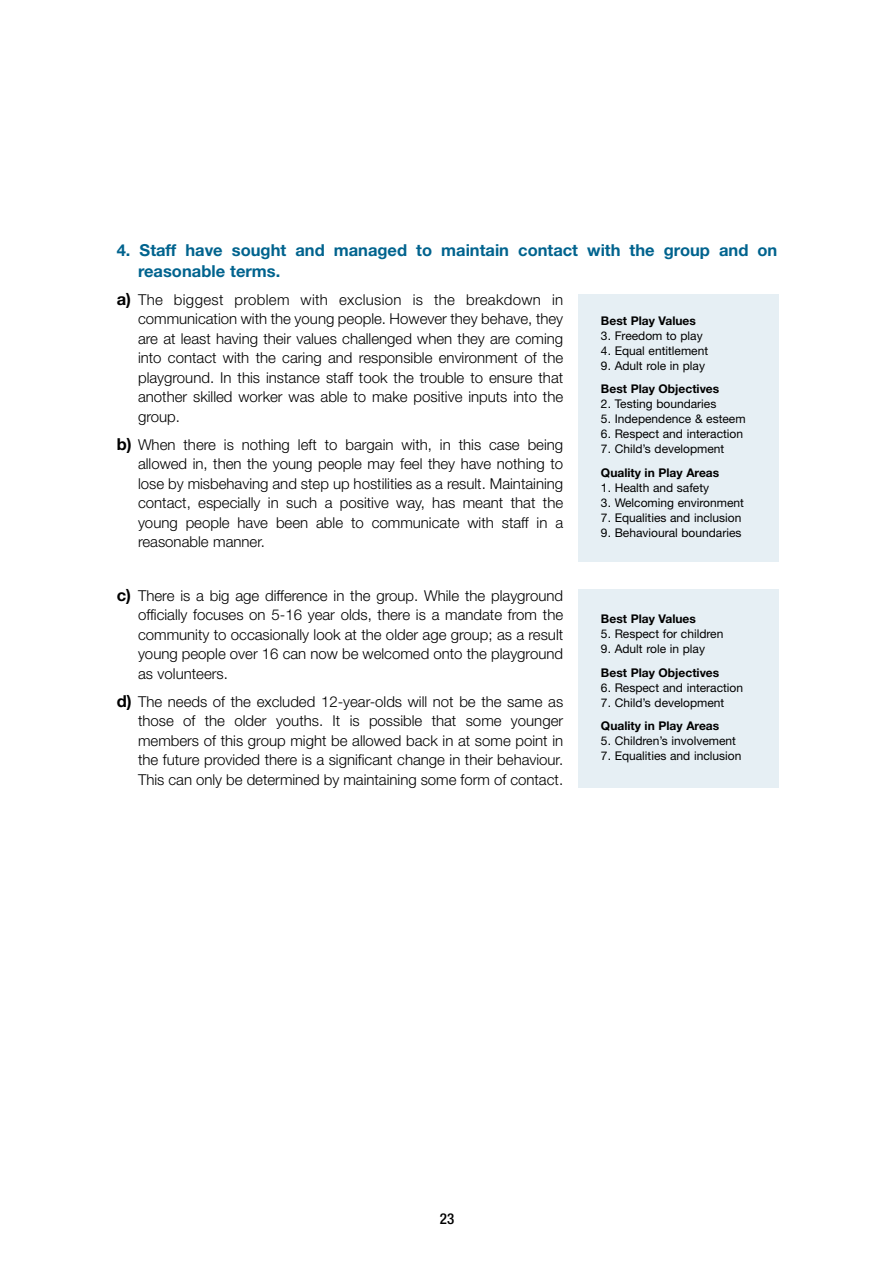
<style>
.page{position:relative;width:893px;height:1262px;background:#fff}
.page>*{position:absolute;margin:0;border:0;box-sizing:border-box;transform-origin:0 0}
.t1{font:700 16.5px/21px "Helvetica Neue";color:#00638e}
.t2{font:300 15px/19.5px "Helvetica Neue";color:#000;text-align:justify}
.t3{font:500 condensed 15px "Helvetica Neue";color:#000}
.t4{font:12px "Helvetica Neue";color:#000}
.t5{font:700 12px "Helvetica Neue";color:#000}
.s1{font-weight:700;font-size:16.5px}
</style>
<div class="page">
<div style="left:578px;top:293px;width:201px;height:268px;background:#e6eff4"></div>
<div style="left:578px;top:589px;width:201px;height:198px;background:#e6eff4"></div>
<p class="t1" style="left:138px;top:241px;width:641px;text-indent:-21px">4. Staff have sought and managed to maintain contact with the group and on reasonable terms.</p>
<p class="t2" style="left:138px;top:291px;width:426px;text-indent:-21px"><span class="s1">a)</span> The biggest problem with exclusion is the breakdown in communication with the young people. However they behave, they are at least having their values challenged when they are coming into contact with the caring and responsible environment of the playground. In this instance staff took the trouble to ensure that another skilled worker was able to make positive inputs into the group.</p>
<p class="t2" style="left:138px;top:436px;width:426px;text-indent:-21px"><span class="s1">b)</span> When there is nothing left to bargain with, in this case being allowed in, then the young people may feel they have nothing to lose by misbehaving and step up hostilities as a result. Maintaining contact, especially in such a positive way, has meant that the young people have been able to communicate with staff in a reasonable manner.</p>
<p class="t5" style="left:601px;top:316px;width:96px">Best Play Values</p>
<p class="t4" style="left:601px;top:331px;width:103px">3. Freedom to play</p>
<p class="t4" style="left:601px;top:346px;width:109px">4. Equal entitlement</p>
<p class="t4" style="left:601px;top:361px;width:106px">9. Adult role in play</p>
<p class="t5" style="left:601px;top:384px;width:120px">Best Play Objectives</p>
<p class="t4" style="left:601px;top:399px;width:117px">2. Testing boundaries</p>
<p class="t4" style="left:601px;top:414px;width:146px">5. Independence &amp; esteem</p>
<p class="t4" style="left:601px;top:429px;width:144px">6. Respect and interaction</p>
<p class="t4" style="left:601px;top:444px;width:125px">7. Child’s development</p>
<p class="t5" style="left:601px;top:468px;width:120px">Quality in Play Areas</p>
<p class="t4" style="left:601px;top:483px;width:110px">1. Health and safety</p>
<p class="t4" style="left:601px;top:498px;width:144px">3. Welcoming environment</p>
<p class="t4" style="left:601px;top:513px;width:142px">7. Equalities and inclusion</p>
<p class="t4" style="left:601px;top:528px;width:142px">9. Behavioural boundaries</p>
<p class="t2" style="left:138px;top:587px;width:426px;text-indent:-21px"><span class="s1">c)</span> There is a big age difference in the group. While the playground officially focuses on 5-16 year olds, there is a mandate from the community to occasionally look at the older age group; as a result young people over 16 can now be welcomed onto the playground as volunteers.</p>
<p class="t2" style="left:138px;top:693px;width:426px;text-indent:-21px"><span class="s1">d)</span> The needs of the excluded 12-year-olds will not be the same as those of the older youths. It is possible that some younger members of this group might be allowed back in at some point in the future provided there is a significant change in their behaviour.<br>This can only be determined by maintaining some form of contact.</p>
<p class="t5" style="left:601px;top:614px;width:96px">Best Play Values</p>
<p class="t4" style="left:601px;top:629px;width:124px">5. Respect for children</p>
<p class="t4" style="left:601px;top:644px;width:106px">9. Adult role in play</p>
<p class="t5" style="left:601px;top:668px;width:120px">Best Play Objectives</p>
<p class="t4" style="left:601px;top:683px;width:144px">6. Respect and interaction</p>
<p class="t4" style="left:601px;top:698px;width:125px">7. Child’s development</p>
<p class="t5" style="left:601px;top:721px;width:120px">Quality in Play Areas</p>
<p class="t4" style="left:601px;top:736px;width:136px">5. Children’s involvement</p>
<p class="t4" style="left:601px;top:751px;width:142px">7. Equalities and inclusion</p>
<p class="t3" style="left:440px;top:1213px;width:16px">23</p>
</div>
